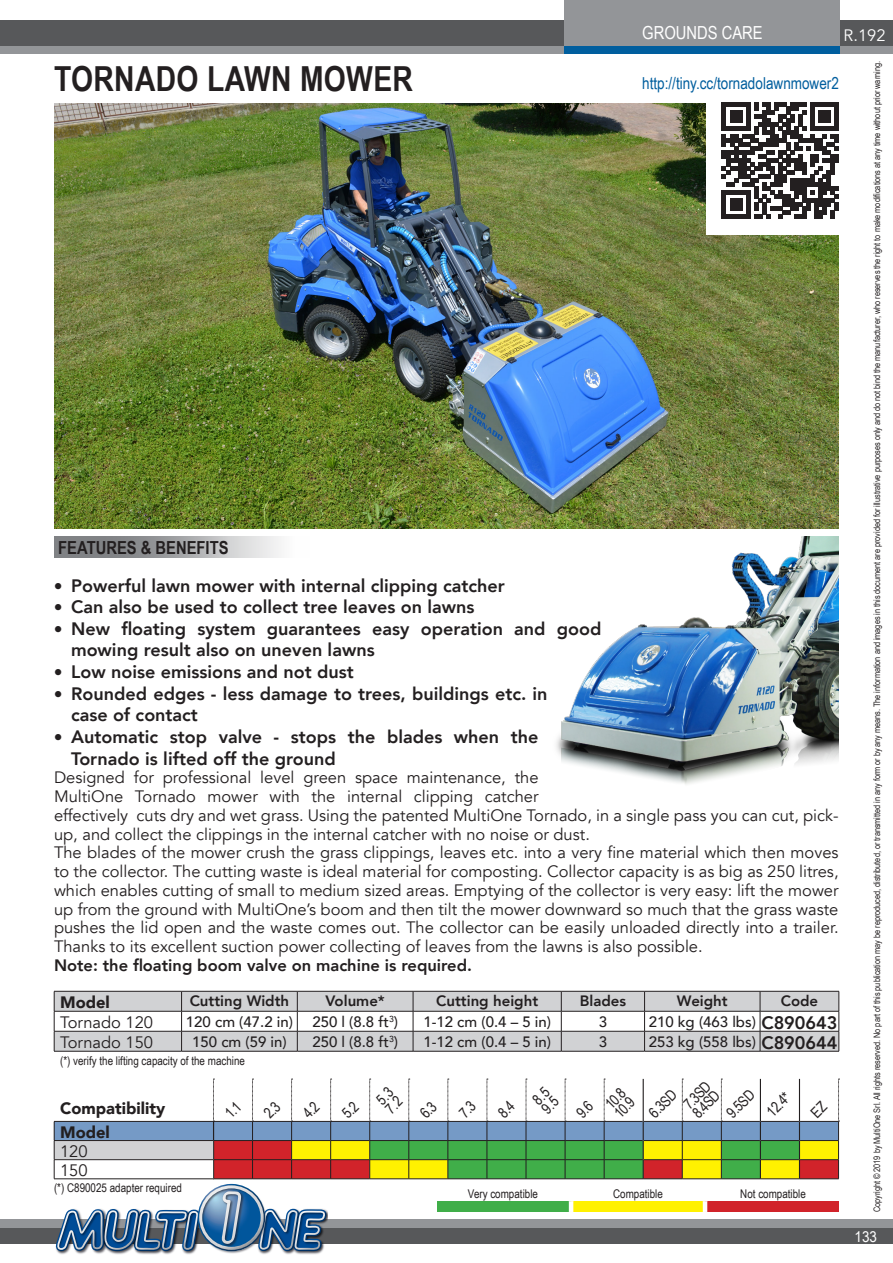
<style>
.page{position:relative;width:893px;height:1263px;background:#fff}
.page>*{position:absolute;margin:0;border:0;box-sizing:border-box;transform-origin:0 0}
.nome_accessorio{font:700 34.5px "Arial Narrow";letter-spacing:.01em;color:#231f20}
.codice{font:800 18px/21.6px "Avenir";color:#231f20}
.titolo_features{font:700 18px "Arial Narrow";color:#231f20}
.categoria_accessori{font:18px "Arial Narrow";color:#fff}
.Testo_descrizione{font:16.5px/18.8px "Avenir";color:#231f20}
.Testo_descrizione-2{font:800 16.5px "Avenir";color:#231f20}
.t1{font:16.5px "Arial Narrow";color:#005e9e}
.modelli-accessori{font:16.5px "Avenir";color:#231f20}
.titolo_tabella_acces{font:900 16.5px "Avenir";color:#231f20}
.t2{font:16.5px "Avenir";color:#fff}
.valore_dato{font:500 15px "Avenir";color:#231f20}
.nome_dato{font:800 15px "Avenir";color:#231f20}
.tab_nome_macchine{font:15px/12.8px "Arial Narrow";color:#231f20}
.t3{font:14.85px "Arial Narrow";color:#fff;scale:1.11 1}
.Disclaimer{font:12px "Arial Narrow";color:#231f20}
.t4{font:9px "Arial Narrow";letter-spacing:-.005em;color:#231f20}
.s1{font-family:"Tahoma";font-weight:400}
</style>
<div class="page">
<div style="left:0;top:45px;width:893px;height:9px;background:#939598"></div>
<div style="left:564px;top:45px;width:276px;height:9px;background:#005e9e"></div>
<div style="left:0;top:20px;width:893px;height:25px;background:#57585a"></div>
<div style="left:0;top:1219px;width:893px;height:9px;background:#939598"></div>
<div style="left:0;top:1228px;width:893px;height:16px;background:#57585a"></div>
<div style="left:564px;top:0;width:276px;height:45px;background:#939598"></div>
<img style="left:556px;top:537px;width:283px;height:247px">
<img style="left:54px;top:103px;width:785px;height:425px">
<hr style="left:54px;top:1051px;width:128px;height:1px;background:#231f20">
<hr style="left:182px;top:1051px;width:115px;height:1px;background:#231f20">
<hr style="left:297px;top:1051px;width:116px;height:1px;background:#231f20">
<hr style="left:413px;top:1051px;width:148px;height:1px;background:#231f20">
<hr style="left:561px;top:1051px;width:84px;height:1px;background:#231f20">
<hr style="left:645px;top:1051px;width:115px;height:1px;background:#231f20">
<hr style="left:760px;top:1051px;width:79px;height:1px;background:#231f20">
<svg style="left:54px;top:991px;width:786px;height:60px"></svg>
<svg style="left:54px;top:537px;width:227px;height:21px;background:#a7a8aa"></svg>
<div style="left:706px;top:86px;width:149px;height:149px;background:#fff"></div>
<svg style="left:722px;top:102px;width:117px;height:117px"></svg>
<svg style="left:54px;top:1079px;width:785px;height:176px"></svg>
<p class="categoria_accessori" style="left:642px;top:20px;width:122px">GROUNDS CARE</p>
<p class="t2" style="left:844px;top:25px;width:43px">R.192</p>
<p class="nome_accessorio" style="left:54px;top:53px;width:360px">TORNADO LAWN MOWER</p>
<p class="titolo_features" style="left:58px;top:534px;width:172px">FEATURES &amp; BENEFITS</p>
<p class="t1" style="left:642px;top:71px;width:198px">http://tiny.cc/tornadolawnmower2</p>
<p class="codice" style="left:54px;top:575px;width:452px"><span class="s1">•</span> Powerful lawn mower with internal clipping catcher</p>
<p class="codice" style="left:54px;top:596px;width:422px"><span class="s1">•</span> Can also be used to collect tree leaves on lawns</p>
<p class="codice" style="left:71px;top:618px;width:532px;text-indent:-17px"><span class="s1">•</span> New floating system guarantees easy operation and good mowing result also on uneven lawns</p>
<p class="codice" style="left:54px;top:661px;width:301px"><span class="s1">•</span> Low noise emissions and not dust</p>
<p class="codice" style="left:71px;top:683px;width:478px;text-indent:-17px"><span class="s1">•</span> Rounded edges - less damage to trees, buildings etc. in case of contact</p>
<p class="codice" style="left:71px;top:726px;width:469px;text-indent:-17px"><span class="s1">•</span> Automatic stop valve - stops the blades when the<br>Tornado is lifted off the ground</p>
<p class="Testo_descrizione" style="left:54px;top:768px;width:786px">Designed for professional level green space maintenance, the<br>MultiOne Tornado mower with the internal clipping catcher<br>effectively cuts dry and wet grass. Using the patented MultiOne Tornado, in a single pass you can cut, pick&shy;up, and collect the clippings in the internal catcher with no noise or dust.</p>
<p class="Testo_descrizione" style="left:54px;top:843px;width:786px;text-align:justify">The blades of the mower crush the grass clippings, leaves etc. into a very fine material which then moves to the collector. The cutting waste is ideal material for composting. Collector capacity is as big as 250 litres, which enables cutting of small to medium sized areas. Emptying of the collector is very easy: lift the mower up from the ground with MultiOne’s boom and then tilt the mower downward so much that the grass waste pushes the lid open and the waste comes out. The collector can be easily unloaded directly into a trailer.<br>Thanks to its excellent suction power collecting of leaves from the lawns is also possible.</p>
<p class="Testo_descrizione-2" style="left:54px;top:952px;width:419px">Note: the floating boom valve on machine is required.</p>
<p class="titolo_tabella_acces" style="left:60px;top:988px;width:51px">Model</p>
<p class="nome_dato" style="left:190px;top:989px;width:101px">Cutting Width</p>
<p class="nome_dato" style="left:325px;top:989px;width:61px">Volume*</p>
<p class="nome_dato" style="left:436px;top:989px;width:103px">Cutting height</p>
<p class="nome_dato" style="left:580px;top:989px;width:48px">Blades</p>
<p class="nome_dato" style="left:677px;top:989px;width:52px">Weight</p>
<p class="nome_dato" style="left:781px;top:989px;width:39px">Code</p>
<p class="modelli-accessori" style="left:60px;top:1012px;width:94px">Tornado 120</p>
<p class="valore_dato" style="left:186px;top:1009px;width:109px">120 cm (47.2 in)</p>
<p class="valore_dato" style="left:312px;top:1009px;width:87px">250 l (8.8 ft<sup>3</sup>)</p>
<p class="valore_dato" style="left:423px;top:1009px;width:129px">1-12 cm (0.4 – 5 in)</p>
<p class="valore_dato" style="left:599px;top:1009px;width:10px">3</p>
<p class="valore_dato" style="left:649px;top:1009px;width:109px">210 kg (463 lbs)</p>
<p class="codice" style="left:761px;top:1012px;width:78px">C890643</p>
<p class="modelli-accessori" style="left:60px;top:1032px;width:94px">Tornado 150</p>
<p class="valore_dato" style="left:192px;top:1029px;width:96px">150 cm (59 in)</p>
<p class="valore_dato" style="left:312px;top:1029px;width:87px">250 l (8.8 ft<sup>3</sup>)</p>
<p class="valore_dato" style="left:423px;top:1029px;width:129px">1-12 cm (0.4 – 5 in)</p>
<p class="valore_dato" style="left:599px;top:1029px;width:10px">3</p>
<p class="valore_dato" style="left:649px;top:1029px;width:109px">253 kg (558 lbs)</p>
<p class="codice" style="left:761px;top:1032px;width:78px">C890644</p>
<p class="Disclaimer" style="left:60px;top:1052px;width:186px">(*) verify the lifting capacity of the machine</p>
<p class="titolo_tabella_acces" style="left:60px;top:1094px;width:107px">Compatibility</p>
<p class="titolo_tabella_acces" style="left:60px;top:1118px;width:51px">Model</p>
<p class="modelli-accessori" style="left:60px;top:1141px;width:29px">120</p>
<p class="modelli-accessori" style="left:60px;top:1160px;width:29px">150</p>
<p class="tab_nome_macchine" style="left:603px;top:1101px;width:24px;rotate:-45deg">10.8<br>10.9</p>
<p class="tab_nome_macchine" style="left:646px;top:1110px;width:34px;rotate:-45deg">6.3SD</p>
<p class="tab_nome_macchine" style="left:681px;top:1101px;width:33px;rotate:-45deg">7.3SD<br>8.4SD</p>
<p class="tab_nome_macchine" style="left:724px;top:1110px;width:34px;rotate:-45deg">9.5SD</p>
<p class="tab_nome_macchine" style="left:764px;top:1109px;width:29px;rotate:-45deg">12.4*</p>
<p class="Disclaimer" style="left:54px;top:1179px;width:129px">(*) C890025 adapter required</p>
<p class="Disclaimer" style="left:468px;top:1185px;width:72px">Very compatible</p>
<p class="Disclaimer" style="left:613px;top:1185px;width:51px">Compatible</p>
<p class="Disclaimer" style="left:740px;top:1185px;width:67px">Not compatible</p>
<p class="t4" style="left:870px;top:1212px;width:1152px;rotate:-90deg">Copyright © 2019 by MultiOne Srl. All rights reserved. No part of this publication may be reproduced, distributed, or transmitted in any form or by any means. The information and images in this document are provided for illustrative purposes only and do not bind the manufacturer, who reserves the right to make modifications at any time without prior warning.</p>
<p class="t3" style="left:855px;top:1226px;width:22px">133</p>
</div>
